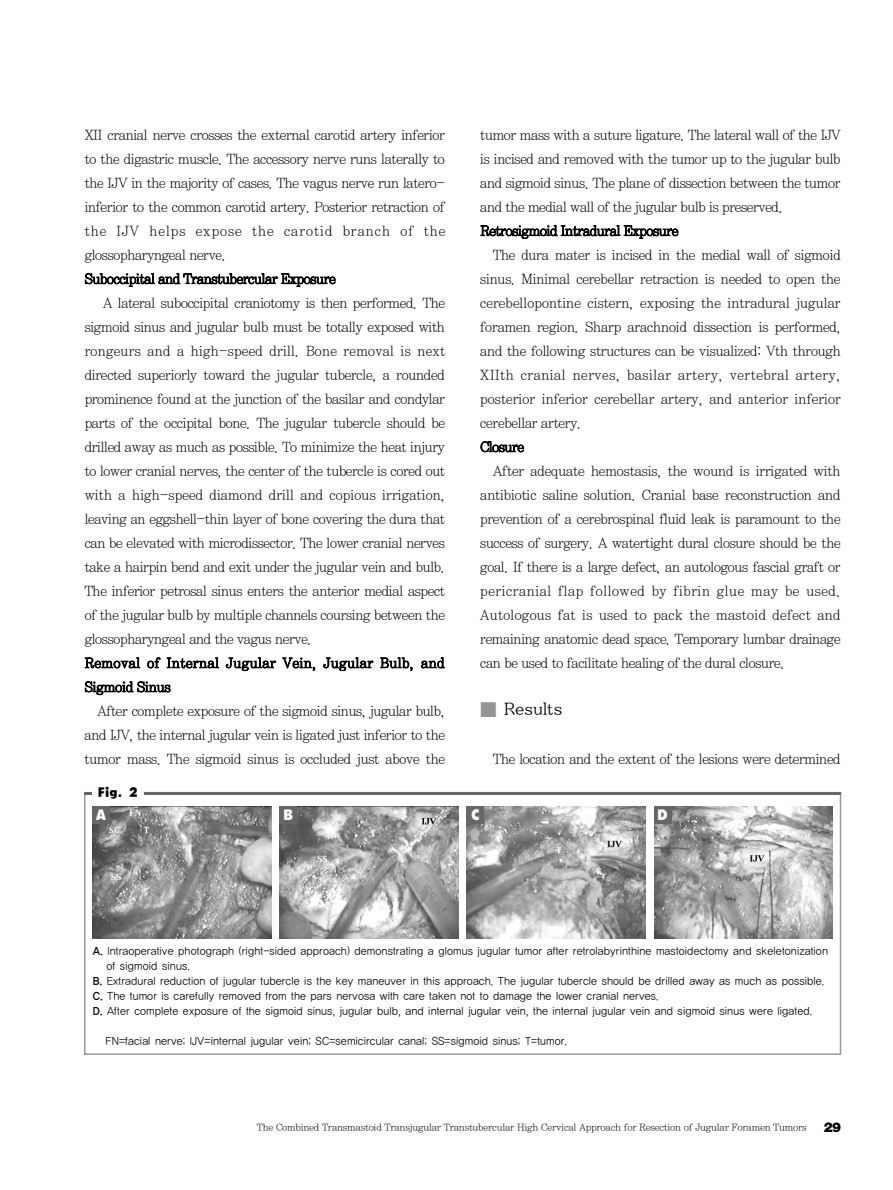
<style>
.page{position:relative;width:893px;height:1190px;background:#fff}
.page>*{position:absolute;margin:0;border:0;box-sizing:border-box;transform-origin:0 0}
.t1{font:18px "Y Mj O23";letter-spacing:-.075em;color:#000}
.t2{font:15px "J Cbig";color:#fff}
.t3{font:14.25px/24px "Y Mj O12";letter-spacing:-.115em;color:#000;scale:.95 1}
.t4{font:13.5px "J Cbig";color:#000}
.t5{font:10.5px "YGO12";letter-spacing:-.055em;color:#000;scale:.95 1}
.t6{font:9.75px "Y Mj O12";letter-spacing:-.095em;color:#000}
.s1{color:#959595}
.s2{font-family:"YGO14"}
.s3{font-family:"Helvetica Neue";font-weight:900;font-size:13.5px}
</style>
<div class="page">
<div style="left:84px;top:793px;width:757px;height:261px;border:2px solid #9a9a9a"></div>
<img style="left:92px;top:806px;width:179px;height:132px">
<div style="left:92px;top:806px;width:17px;height:17px;background:#666"></div>
<img style="left:280px;top:806px;width:178px;height:132px">
<div style="left:280px;top:806px;width:17px;height:17px;background:#666"></div>
<img style="left:467px;top:806px;width:178px;height:132px">
<div style="left:467px;top:806px;width:17px;height:17px;background:#666"></div>
<img style="left:654px;top:806px;width:178px;height:132px">
<div style="left:654px;top:806px;width:17px;height:17px;background:#666"></div>
<hr style="left:84px;top:792px;width:757px;height:3px;background:#666">
<div style="left:92px;top:785px;width:51px;height:17px;background:#fff"></div>
<p class="t3" style="left:84px;top:124px;width:382px">XII cranial nerve crosses the external carotid artery inferior to the digastric muscle. The accessory nerve runs laterally to the IJV in the majority of cases. The vagus nerve run latero&shy;inferior to the common carotid artery. Posterior retraction of the IJV helps expose the carotid branch of the glossopharyngeal nerve.<br>Suboccipital and Transtubercular Exposure</p>
<p class="t3" style="left:84px;top:292px;width:382px;text-indent:18px">A lateral suboccipital craniotomy is then performed. The sigmoid sinus and jugular bulb must be totally exposed with rongeurs and a high-speed drill. Bone removal is next directed superiorly toward the jugular tubercle, a rounded prominence found at the junction of the basilar and condylar parts of the occipital bone. The jugular tubercle should be drilled away as much as possible. To minimize the heat injury to lower cranial nerves, the center of the tubercle is cored out with a high-speed diamond drill and copious irrigation, leaving an eggshell-thin layer of bone covering the dura that can be elevated with microdissector. The lower cranial nerves take a hairpin bend and exit under the jugular vein and bulb.<br>The inferior petrosal sinus enters the anterior medial aspect of the jugular bulb by multiple channels coursing between the glossopharyngeal and the vagus nerve.<br>Removal of Internal Jugular Vein, Jugular Bulb, and Sigmoid Sinus</p>
<p class="t3" style="left:84px;top:700px;width:382px;text-align:justify;text-indent:13px">After complete exposure of the sigmoid sinus, jugular bulb, and IJV, the internal jugular vein is ligated just inferior to the tumor mass. The sigmoid sinus is occluded just above the</p>
<p class="t4" style="left:98px;top:785px;width:42px">Fig. 2</p>
<p class="t3" style="left:479px;top:124px;width:382px">tumor mass with a suture ligature. The lateral wall of the IJV is incised and removed with the tumor up to the jugular bulb and sigmoid sinus. The plane of dissection between the tumor and the medial wall of the jugular bulb is preserved.<br>Retrosigmoid Intradural Exposure</p>
<p class="t3" style="left:479px;top:244px;width:382px;text-indent:13px">The dura mater is incised in the medial wall of sigmoid sinus. Minimal cerebellar retraction is needed to open the cerebellopontine cistern, exposing the intradural jugular foramen region. Sharp arachnoid dissection is performed, and the following structures can be visualized: Vth through XIIth cranial nerves, basilar artery, vertebral artery, posterior inferior cerebellar artery, and anterior inferior cerebellar artery.<br>Closure</p>
<p class="t3" style="left:479px;top:460px;width:382px;text-align:justify;text-indent:13px">After adequate hemostasis, the wound is irrigated with antibiotic saline solution. Cranial base reconstruction and prevention of a cerebrospinal fluid leak is paramount to the success of surgery. A watertight dural closure should be the goal. If there is a large defect, an autologous fascial graft or pericranial flap followed by fibrin glue may be used.<br>Autologous fat is used to pack the mastoid defect and remaining anatomic dead space. Temporary lumbar drainage can be used to facilitate healing of the dural closure.</p>
<p class="t1" style="left:479px;top:701px;width:85px"><span class="s1">▒</span> Results</p>
<p class="t3" style="left:492px;top:748px;width:368px">The location and the extent of the lesions were determined</p>
<p class="t2" style="left:96px;top:808px;width:12px">A</p>
<p class="t2" style="left:283px;top:808px;width:12px">B</p>
<p class="t2" style="left:471px;top:808px;width:10px">C</p>
<p class="t2" style="left:657px;top:808px;width:12px">D</p>
<p class="t5" style="left:92px;top:946px;width:776px"><span class="s2">A.</span> Intraoperative photograph (right-sided approach) demonstrating a glomus jugular tumor after retrolabyrinthine mastoidectomy and skeletonization</p>
<p class="t5" style="left:106px;top:961px;width:90px">of sigmoid sinus.</p>
<p class="t5" style="left:92px;top:976px;width:772px"><span class="s2">B.</span> Extradural reduction of jugular tubercle is the key maneuver in this approach. The jugular tubercle should be drilled away as much as possible.</p>
<p class="t5" style="left:92px;top:991px;width:598px"><span class="s2">C.</span> The tumor is carefully removed from the pars nervosa with care taken not to damage the lower cranial nerves.</p>
<p class="t5" style="left:92px;top:1006px;width:759px"><span class="s2">D.</span> After complete exposure of the sigmoid sinus, jugular bulb, and internal jugular vein, the internal jugular vein and sigmoid sinus were ligated.</p>
<p class="t5" style="left:105px;top:1036px;width:488px">FN=facial nerve; IJV=internal jugular vein; SC=semicircular canal; SS=sigmoid sinus; T=tumor.</p>
<p class="t6" style="left:256px;top:1122px;width:586px">The Combined Transmastoid Transjugular Transtubercular High Cervical Approach for Resection of Jugular Foramen Tumors <span class="s3">29</span></p>
</div>
